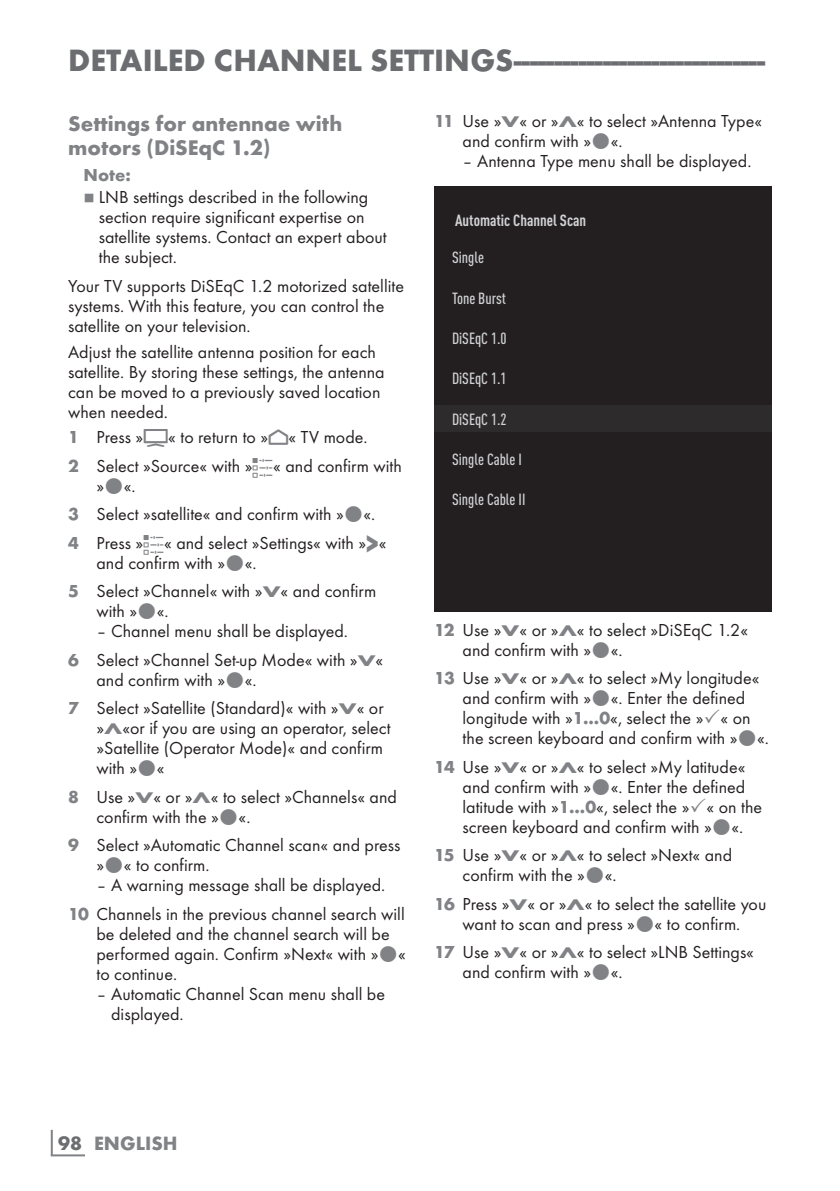
<style>
.page{position:relative;width:840px;height:1191px;background:#fff}
.page>*{position:absolute;margin:0;border:0;box-sizing:border-box;transform-origin:0 0}
.t1{font:700 32px "Futura TOT";color:#6c6d70}
.t2{font:700 22px/24px "Futura TOT";color:#808285}
.t3{font:700 20px "Futura TOT";color:#808285}
.t4{font:18px/20px "Futura TOT Boo";color:#231f20}
.t5{font:700 18px "Futura TOT";color:#808285}
.t6{font:500 condensed 16px "DIN Pro";color:#d1d2d4}
.t7{font:700 condensed 16px "DIN Pro";color:#d1d2d4}
.t8{font:8px "Grund Son Se";color:#808285}
.s1{font-family:"Futura TOT";font-weight:700;color:#808285}
.s2{font-family:"Arcelik TS9 Android";font-size:32px;color:#808285}
.s3{font-family:"Arcelik TS9 Android";font-size:24px;color:#808285}
.s4{font-family:"Futura TOT";font-weight:700;font-size:27.2px;color:#808285}
.s5{font-family:"Futura TOT";font-weight:700;font-size:16px;color:#808285}
.s6{color:#6c6d70}
</style>
<div class="page">
<hr style="left:51px;top:1129px;width:2px;height:26px;background:#808285">
<hr style="left:51px;top:1154px;width:34px;height:2px;background:#808285">
<div style="left:434px;top:186px;width:337px;height:425px;background:#231f20"></div>
<div style="left:434px;top:405px;width:337px;height:27px;background:#2e2b2c"></div>
<h1 class="t1" style="left:68px;top:40px;width:698px">DETAILED CHANNEL SETTINGS--------------------------------</h1>
<p class="t2" style="left:68px;top:111px;width:276px">Settings for antennae with motors (DiSEqC 1.2)</p>
<p class="t5" style="left:83px;top:163px;width:49px">Note:</p>
<p class="t8" style="left:83px;top:194px;width:13px">7</p>
<p class="t4" style="left:99px;top:187px;width:289px">LNB settings described in the following section require significant expertise on satellite systems. Contact an expert about the subject.</p>
<p class="t4" style="left:68px;top:276px;width:337px">Your TV supports DiSEqC 1.2 motorized satellite systems. With this feature, you can control the satellite on your television.</p>
<p class="t4" style="left:68px;top:341px;width:318px">Adjust the satellite antenna position for each satellite. By storing these settings, the antenna can be moved to a previously saved location when needed.</p>
<p class="t4" style="left:68px;top:423px;width:335px;line-height:28.6px"><span class="s1">1</span> Press »<span class="s2">H</span>« to return to »<span class="s3">p</span>« TV mode.<br><span class="s1">2</span> Select »Source« with »<span class="s3">q</span>« and confirm with</p>
<p class="t4" style="left:68px;top:471px;width:320px;line-height:28.6px;text-indent:28px">» «.<br><span class="s1">3</span> Select »satellite« and confirm with » «.<br><span class="s1">4</span> Press »<span class="s3">q</span>« and select »Settings« with »<span class="s4">&gt;</span>«</p>
<p class="t4" style="left:68px;top:548px;width:309px;line-height:28.6px;text-indent:28px">and confirm with » «.<br><span class="s1">5</span> Select »Channel« with »<span class="s5">V</span>« and confirm</p>
<p class="t4" style="left:96px;top:601px;width:74px">with » «.</p>
<p class="t4" style="left:68px;top:617px;width:316px;line-height:28.6px;text-align:center">– Channel menu shall be displayed.<br><span class="s1">6</span> Select »Channel Set-up Mode« with »<span class="s5">V</span>«</p>
<p class="t4" style="left:68px;top:665px;width:317px;line-height:28.6px;text-indent:28px">and confirm with » «.<br><span class="s1">7</span> Select »Satellite (Standard)« with »<span class="s5">V</span>« or</p>
<p class="t4" style="left:96px;top:718px;width:295px">»<span class="s5">Λ</span>«or if you are using an operator, select »Satellite (Operator Mode)« and confirm with » «</p>
<p class="t4" style="left:96px;top:787px;width:302px;text-indent:-28px"><span class="s1">8</span> Use »<span class="s5">V</span>« or »<span class="s5">Λ</span>« to select »Channels« and confirm with the » «.</p>
<p class="t4" style="left:96px;top:835px;width:305px;text-indent:-28px"><span class="s1">9</span> Select »Automatic Channel scan« and press » « to confirm.</p>
<p class="t4" style="left:68px;top:871px;width:338px;line-height:28.6px;text-align:center">– A warning message shall be displayed.<br><span class="s1">10</span> Channels in the previous channel search will</p>
<p class="t4" style="left:96px;top:924px;width:310px">be deleted and the channel search will be performed again. Confirm »Next« with » « to continue.</p>
<p class="t4" style="left:111px;top:984px;width:275px;text-indent:-15px">– Automatic Channel Scan menu shall be displayed.</p>
<p class="t4" style="left:462px;top:111px;width:301px;text-indent:-28px"><span class="s1">11</span> Use »<span class="s5">V</span>« or »<span class="s5">Λ</span>« to select »Antenna Type« and confirm with » «.</p>
<p class="t4" style="left:462px;top:151px;width:290px">– Antenna Type menu shall be displayed.</p>
<p class="t7" style="left:455px;top:208px;width:132px">Automatic Channel Scan</p>
<p class="t6" style="left:452px;top:246px;width:33px">Single</p>
<p class="t6" style="left:452px;top:286px;width:55px">Tone Burst</p>
<p class="t6" style="left:452px;top:326px;width:56px">DiSEqC 1.0</p>
<p class="t6" style="left:452px;top:367px;width:56px">DiSEqC 1.1</p>
<p class="t6" style="left:452px;top:407px;width:56px">DiSEqC 1.2</p>
<p class="t6" style="left:452px;top:447px;width:71px">Single Cable I</p>
<p class="t6" style="left:452px;top:488px;width:75px">Single Cable II</p>
<p class="t4" style="left:462px;top:619px;width:287px;text-indent:-28px"><span class="s1">12</span> Use »<span class="s5">V</span>« or »<span class="s5">Λ</span>« to select »DiSEqC 1.2« and confirm with » «.</p>
<p class="t4" style="left:462px;top:668px;width:308px;text-indent:-28px"><span class="s1">13</span> Use »<span class="s5">V</span>« or »<span class="s5">Λ</span>« to select »My longitude« and confirm with » «. Enter the defined longitude with »<span class="s1">1...0</span>«, select the » « on the screen keyboard and confirm with » «.</p>
<p class="t4" style="left:462px;top:756px;width:301px;text-indent:-28px"><span class="s1">14</span> Use »<span class="s5">V</span>« or »<span class="s5">Λ</span>« to select »My latitude« and confirm with » «. Enter the defined latitude with »<span class="s1">1...0</span>«, select the » « on the screen keyboard and confirm with » «.</p>
<p class="t4" style="left:462px;top:845px;width:271px;text-indent:-28px"><span class="s1">15</span> Use »<span class="s5">V</span>« or »<span class="s5">Λ</span>« to select »Next« and confirm with the » «.</p>
<p class="t4" style="left:434px;top:893px;width:333px;text-align:center"><span class="s1">16</span> Press »<span class="s5">V</span>« or »<span class="s5">Λ</span>« to select the satellite you want to scan and press » « to confirm.</p>
<p class="t4" style="left:462px;top:942px;width:293px;text-indent:-28px"><span class="s1">17</span> Use »<span class="s5">V</span>« or »<span class="s5">Λ</span>« to select »LNB Settings« and confirm with » «.</p>
<p class="t3" style="left:58px;top:1131px;width:121px"><span class="s6">98</span> ENGLISH</p>
</div>
